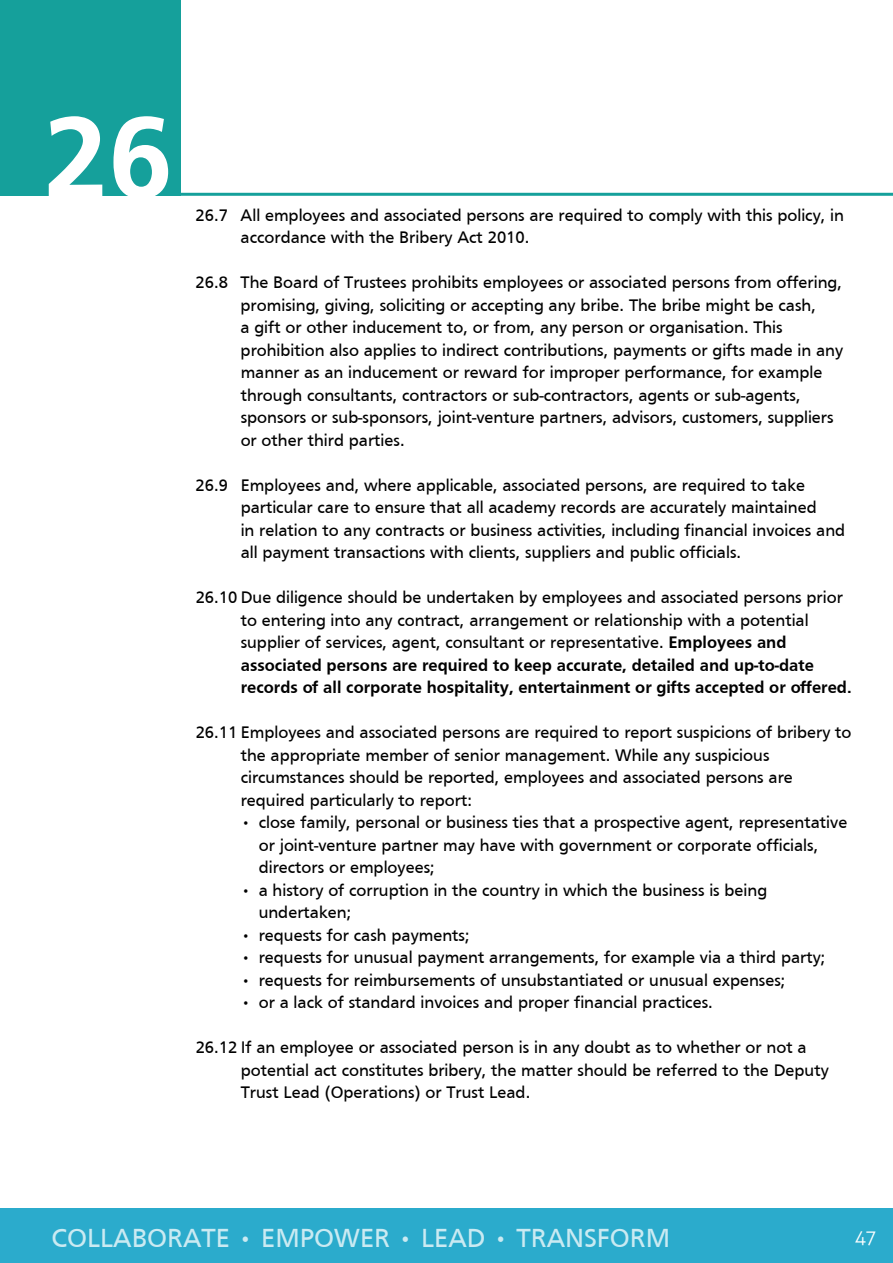
<style>
.page{position:relative;width:893px;height:1263px;background:#fff}
.page>*{position:absolute;margin:0;border:0;box-sizing:border-box;transform-origin:0 0}
.t1{font:700 119.85px "Frutiger";color:#fff}
.t2{font:27px "Frutiger";color:#caeaf2}
.t3{font:300 19.5px "Aller";color:#fff}
.t4{font:17.25px/22.5px "Frutiger";color:#000}
.s1{font-weight:700}
</style>
<div class="page">
<div style="left:0;top:1209px;width:893px;height:54px;background:#2babcc"></div>
<hr style="left:181px;top:193px;width:712px;height:3px;background:#15a09b">
<div style="left:0;top:0;width:180px;height:196px;background:#15a09b"></div>
<h1 class="t1" style="left:44px;top:88px;width:130px">26</h1>
<p class="t4" style="left:241px;top:204px;width:605px;text-indent:-45px">26.7 All employees and associated persons are required to comply with this policy, in accordance with the Bribery Act 2010.</p>
<p class="t4" style="left:241px;top:271px;width:604px;text-indent:-45px">26.8 The Board of Trustees prohibits employees or associated persons from offering, promising, giving, soliciting or accepting any bribe. The bribe might be cash,<br>a gift or other inducement to, or from, any person or organisation. This prohibition also applies to indirect contributions, payments or gifts made in any manner as an inducement or reward for improper performance, for example through consultants, contractors or sub-contractors, agents or sub-agents, sponsors or sub-sponsors, joint-venture partners, advisors, customers, suppliers or other third parties.</p>
<p class="t4" style="left:241px;top:474px;width:606px;text-indent:-45px">26.9 Employees and, where applicable, associated persons, are required to take particular care to ensure that all academy records are accurately maintained<br>in relation to any contracts or business activities, including financial invoices and all payment transactions with clients, suppliers and public officials.</p>
<p class="t4" style="left:241px;top:586px;width:612px;text-indent:-45px">26.10 Due diligence should be undertaken by employees and associated persons prior to entering into any contract, arrangement or relationship with a potential supplier of services, agent, consultant or representative. <span class="s1">Employees and associated persons are required to keep accurate, detailed and up-to-date records of all corporate hospitality, entertainment or gifts accepted or offered.</span></p>
<p class="t4" style="left:241px;top:721px;width:612px;text-indent:-45px">26.11 Employees and associated persons are required to report suspicions of bribery to the appropriate member of senior management. While any suspicious circumstances should be reported, employees and associated persons are required particularly to report:</p>
<p class="t4" style="left:259px;top:811px;width:590px;text-indent:-18px">• close family, personal or business ties that a prospective agent, representative or joint-venture partner may have with government or corporate officials, directors or employees;</p>
<p class="t4" style="left:259px;top:879px;width:510px;text-indent:-18px">• a history of corruption in the country in which the business is being undertaken;</p>
<p class="t4" style="left:241px;top:924px;width:230px">• requests for cash payments;</p>
<p class="t4" style="left:241px;top:946px;width:586px">• requests for unusual payment arrangements, for example via a third party;</p>
<p class="t4" style="left:241px;top:969px;width:546px">• requests for reimbursements of unsubstantiated or unusual expenses;</p>
<p class="t4" style="left:241px;top:991px;width:474px">• or a lack of standard invoices and proper financial practices.</p>
<p class="t4" style="left:241px;top:1036px;width:590px;text-indent:-45px">26.12 If an employee or associated person is in any doubt as to whether or not a potential act constitutes bribery, the matter should be referred to the Deputy<br>Trust Lead (Operations) or Trust Lead.</p>
<h2 class="t2" style="left:52px;top:1222px;width:620px">COLLABORATE • EMPOWER • LEAD • TRANSFORM</h2>
<p class="t3" style="left:854px;top:1225px;width:24px">47</p>
</div>
